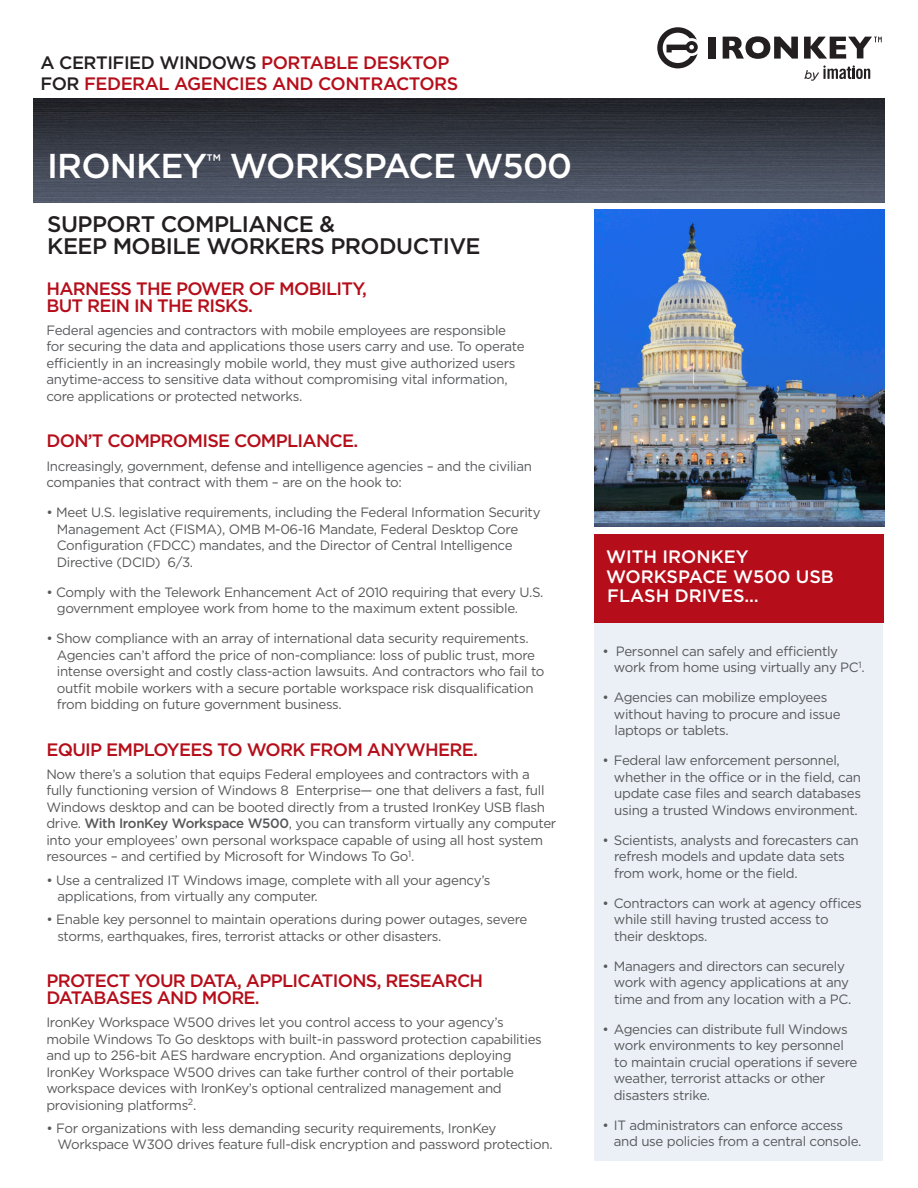
<style>
.page{position:relative;width:918px;height:1188px;background:#fff}
.page>*{position:absolute;margin:0;border:0;box-sizing:border-box;transform-origin:0 0}
.t1{font:500 34.5px "Gotham";letter-spacing:-.025em;color:#fff}
.t2{font:500 22.5px/22.5px "Gotham";letter-spacing:-.025em;color:#231f20}
.t3{font:500 18px/16.5px "Gotham";letter-spacing:-.04em;color:#b50e1a}
.t4{font:500 18px/19.5px "Gotham";color:#fff}
.t5{font:13.5px/16.5px "Gotham";letter-spacing:-.025em;color:#57585a}
.s1{color:#231f20}
.s2{font-weight:500}
</style>
<div class="page">
<img style="left:33px;top:99px;width:852px;height:104px">
<div style="left:708px;top:37px;width:8px;height:22px;background:#231f20"></div>
<svg style="left:723px;top:36px;width:75px;height:23px"></svg>
<svg style="left:657px;top:27px;width:41px;height:41px"></svg>
<svg style="left:804px;top:37px;width:78px;height:22px"></svg>
<svg style="left:804px;top:65px;width:66px;height:16px"></svg>
<div style="left:594px;top:564px;width:289px;height:597px;background:#eaf0f6"></div>
<div style="left:594px;top:534px;width:289px;height:88px;background:#b50e1a"></div>
<img style="left:594px;top:210px;width:291px;height:316px">
<p class="t3" style="left:40px;top:52px;width:419px;line-height:21px"><span class="s1">A CERTIFIED WINDOWS</span> PORTABLE DESKTOP<br><span class="s1">FOR</span> FEDERAL AGENCIES AND CONTRACTORS</p>
<p class="t1" style="left:47px;top:146px;width:526px">IRONKEY<sup>™</sup> WORKSPACE W500</p>
<p class="t2" style="left:47px;top:212px;width:435px">SUPPORT COMPLIANCE &amp;<br>KEEP MOBILE WORKERS PRODUCTIVE</p>
<p class="t3" style="left:46px;top:280px;width:322px">HARNESS THE POWER OF MOBILITY,<br>BUT REIN IN THE RISKS.</p>
<p class="t5" style="left:46px;top:322px;width:480px">Federal agencies and contractors with mobile employees are responsible for securing the data and applications those users carry and use. To operate efficiently in an increasingly mobile world, they must give authorized users anytime-access to sensitive data without compromising vital information, core applications or protected networks.</p>
<p class="t3" style="left:46px;top:432px;width:313px">DON’T COMPROMISE COMPLIANCE.</p>
<p class="t5" style="left:46px;top:457px;width:487px">Increasingly, government, defense and intelligence agencies – and the civilian companies that contract with them – are on the hook to:</p>
<p class="t5" style="left:57px;top:504px;width:485px;text-indent:-10px">• Meet U.S. legislative requirements, including the Federal Information Security Management Act (FISMA), OMB M-06-16 Mandate, Federal Desktop Core Configuration (FDCC) mandates, and the Director of Central Intelligence Directive (DCID) 6/3.</p>
<p class="t5" style="left:57px;top:583px;width:488px;text-indent:-10px">• Comply with the Telework Enhancement Act of 2010 requiring that every U.S. government employee work from home to the maximum extent possible.</p>
<p class="t5" style="left:57px;top:630px;width:489px;text-indent:-10px">• Show compliance with an array of international data security requirements.<br>Agencies can’t afford the price of non-compliance: loss of public trust, more intense oversight and costly class-action lawsuits. And contractors who fail to outfit mobile workers with a secure portable workspace risk disqualification from bidding on future government business.</p>
<p class="t3" style="left:46px;top:741px;width:433px">EQUIP EMPLOYEES TO WORK FROM ANYWHERE.</p>
<p class="t5" style="left:46px;top:766px;width:511px">Now there’s a solution that equips Federal employees and contractors with a fully functioning version of Windows 8 Enterprise— one that delivers a fast, full Windows desktop and can be booted directly from a trusted IronKey USB flash drive. <span class="s2">With IronKey Workspace W500</span>, you can transform virtually any computer into your employees’ own personal workspace capable of using all host system resources – and certified by Microsoft for Windows To Go<sup>1</sup>.</p>
<p class="t5" style="left:57px;top:871px;width:435px;text-indent:-11px">• Use a centralized IT Windows image, complete with all your agency’s applications, from virtually any computer.</p>
<p class="t5" style="left:57px;top:911px;width:472px;text-indent:-11px">• Enable key personnel to maintain operations during power outages, severe storms, earthquakes, fires, terrorist attacks or other disasters.</p>
<p class="t3" style="left:46px;top:972px;width:438px">PROTECT YOUR DATA, APPLICATIONS, RESEARCH<br>DATABASES AND MORE.</p>
<p class="t5" style="left:46px;top:1014px;width:497px">IronKey Workspace W500 drives let you control access to your agency’s mobile Windows To Go desktops with built-in password protection capabilities and up to 256-bit AES hardware encryption. And organizations deploying IronKey Workspace W500 drives can take further control of their portable workspace devices with IronKey’s optional centralized management and provisioning platforms<sup>2</sup>.</p>
<p class="t5" style="left:57px;top:1120px;width:497px;text-indent:-11px">• For organizations with less demanding security requirements, IronKey<br>Workspace W300 drives feature full-disk encryption and password protection.</p>
<p class="t4" style="left:606px;top:547px;width:229px">WITH IRONKEY<br>WORKSPACE W500 USB<br>FLASH DRIVES…</p>
<p class="t5" style="left:614px;top:642px;width:252px;text-indent:-12px">• Personnel can safely and efficiently work from home using virtually any PC<sup>1</sup>.</p>
<p class="t5" style="left:614px;top:689px;width:228px;text-indent:-12px">• Agencies can mobilize employees without having to procure and issue laptops or tablets.</p>
<p class="t5" style="left:614px;top:752px;width:249px;text-indent:-12px">• Federal law enforcement personnel, whether in the office or in the field, can update case files and search databases using a trusted Windows environment.</p>
<p class="t5" style="left:614px;top:831px;width:246px;text-indent:-12px">• Scientists, analysts and forecasters can refresh models and update data sets from work, home or the field.</p>
<p class="t5" style="left:614px;top:894px;width:249px;text-indent:-12px">• Contractors can work at agency offices while still having trusted access to<br>their desktops.</p>
<p class="t5" style="left:614px;top:957px;width:239px;text-indent:-12px">• Managers and directors can securely work with agency applications at any time and from any location with a PC.</p>
<p class="t5" style="left:614px;top:1020px;width:245px;text-indent:-11px">• Agencies can distribute full Windows work environments to key personnel to maintain crucial operations if severe weather, terrorist attacks or other disasters strike.</p>
<p class="t5" style="left:614px;top:1116px;width:249px;text-indent:-11px">• IT administrators can enforce access and use policies from a central console.</p>
</div>
